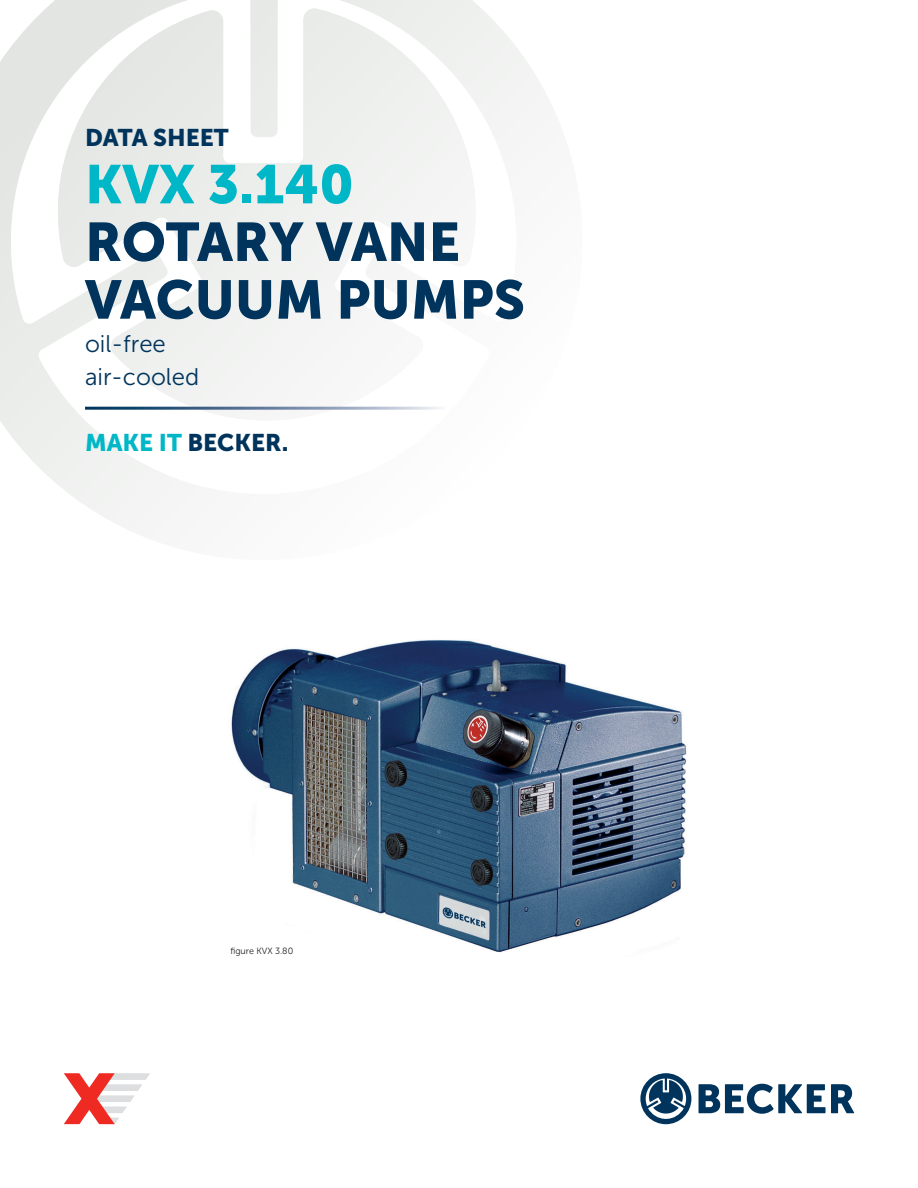
<style>
.page{position:relative;width:918px;height:1188px;background:#fff}
.page>*{position:absolute;margin:0;border:0;box-sizing:border-box;transform-origin:0 0}
.t1{font:54px/57.8px "Museo Sans 900";color:#00345c}
.t2{font:54px "Museo Sans 900";color:#00b7c7}
.t3{font:24px "Museo Sans 900";color:#00345c}
.t4{font:24px/33px "Museo Sans 300";color:#00345c}
.t5{font:9px "Museo Sans 300";color:#231f20}
.s1{color:#00b7c7}
</style>
<div class="page">
<svg style="left:0;top:0;width:554px;height:539px"></svg>
<svg style="left:699px;top:1084px;width:155px;height:30px"></svg>
<svg style="left:640px;top:1073px;width:51px;height:51px"></svg>
<hr style="left:85px;top:407px;width:361px;height:3px;background:#fff">
<img style="left:231px;top:640px;width:456px;height:313px">
<svg style="left:64px;top:1073px;width:86px;height:51px"></svg>
<p class="t3" style="left:85px;top:124px;width:145px">DATA SHEET</p>
<h1 class="t2" style="left:85px;top:154px;width:270px">KVX 3.140</h1>
<h1 class="t1" style="left:85px;top:213px;width:442px">ROTARY VANE<br>VACUUM PUMPS</h1>
<p class="t4" style="left:85px;top:327px;width:116px">oil-free air-cooled</p>
<p class="t3" style="left:85px;top:429px;width:205px"><span class="s1">MAKE IT</span> BECKER.</p>
<p class="t5" style="left:230px;top:946px;width:64px">figure KVX 3.80</p>
</div>
